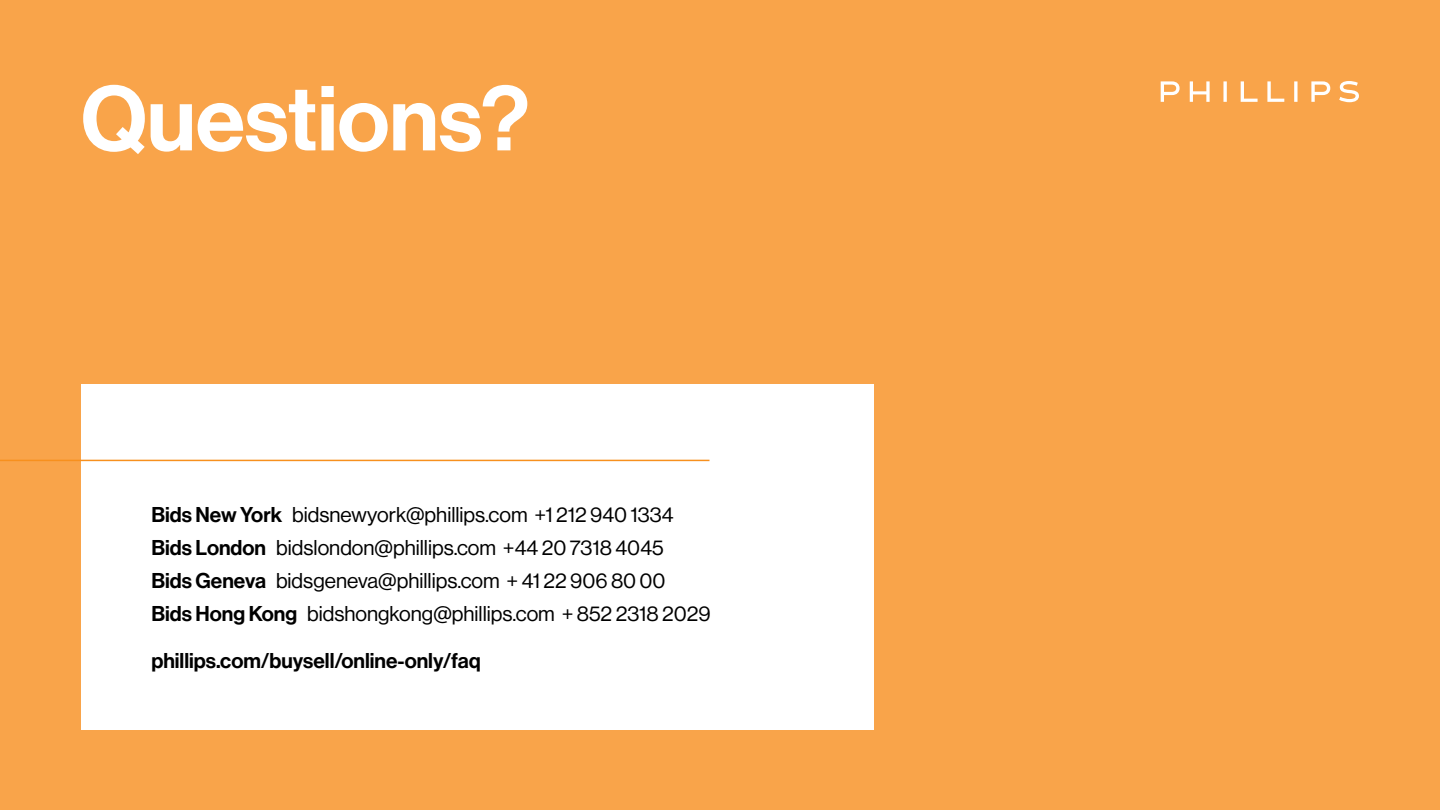
<style>
.page{position:relative;width:1440px;height:810px;background:#f9a44a}
.page>*{position:absolute;margin:0;border:0;box-sizing:border-box;transform-origin:0 0}
.t1{font:90px "N Haas Grotesk DS Pro 65 Md";color:#fff}
.t2{font:21px/33px "N Haas Grotesk DS Pro 55 Rg";color:#000}
.t3{font:21px "N Haas Grotesk DS Pro 65 Md";color:#000}
.s1{font-family:"N Haas Grotesk DS Pro 65 Md"}
</style>
<div class="page">
<div style="left:81px;top:384px;width:792px;height:346px;background:#fff"></div>
<hr style="left:0;top:460px;width:709px;height:1px;background:#f7901e">
<svg style="left:1160px;top:81px;width:199px;height:21px"></svg>
<h1 class="t1" style="left:81px;top:67px;width:450px">Questions?</h1>
<p class="t2" style="left:151px;top:499px;width:561px"><span class="s1">Bids New York</span> bidsnewyork@phillips.com +1 212 940 1334<br><span class="s1">Bids London</span> bidslondon@phillips.com +44 20 7318 4045<br><span class="s1">Bids Geneva</span> bidsgeneva@phillips.com + 41 22 906 80 00<br><span class="s1">Bids Hong Kong</span> bidshongkong@phillips.com + 852 2318 2029</p>
<p class="t3" style="left:151px;top:648px;width:331px">phillips.com/buysell/online-only/faq</p>
</div>
